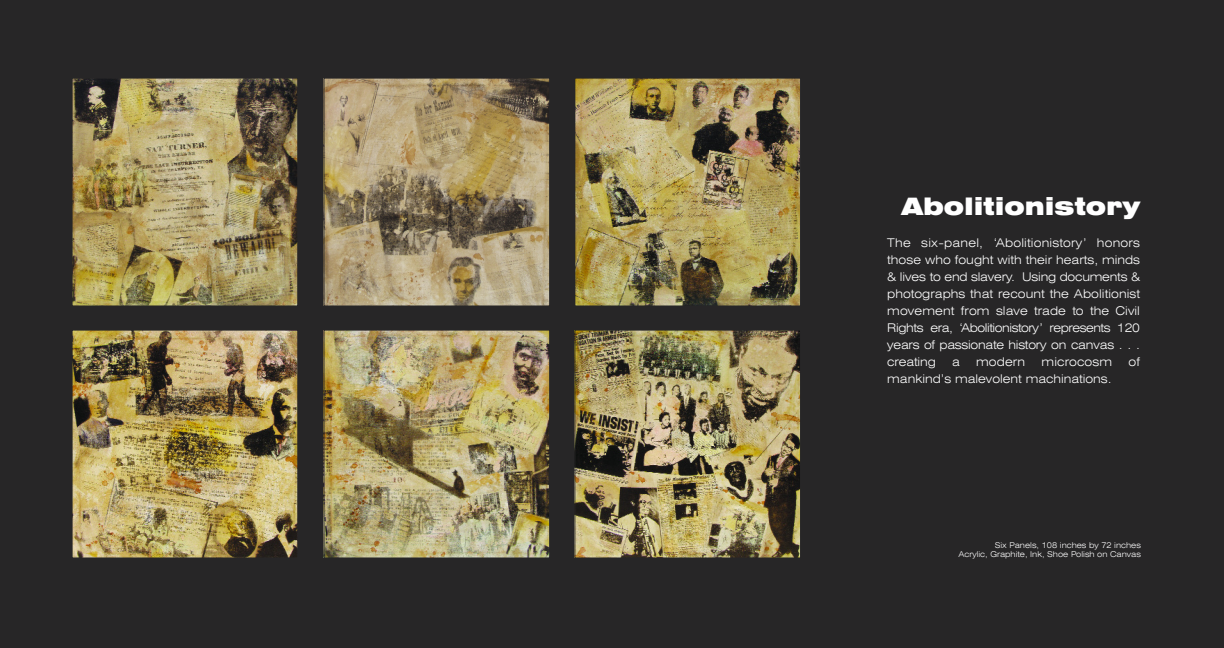
<style>
.page{position:relative;width:1224px;height:648px;background:#272627}
.page>*{position:absolute;margin:0;border:0;box-sizing:border-box;transform-origin:0 0}
.t1{font:900 expanded 24px "Swiss 721 BT";color:#fff}
.t2{font:300 expanded 12px/17px "Swiss 721 BT";letter-spacing:-.005em;color:#fff;text-align:justify}
.t3{font:300 expanded 8px/9.6px "Swiss 721 BT";color:#fff;text-align:right}
</style>
<div class="page">
<img style="left:74px;top:80px;width:222px;height:224px">
<div style="left:72px;top:78px;width:226px;height:228px;border:1px solid #272627"></div>
<img style="left:577px;top:332px;width:222px;height:224px">
<div style="left:575px;top:330px;width:226px;height:228px;border:1px solid #272627"></div>
<img style="left:326px;top:80px;width:222px;height:224px">
<div style="left:324px;top:78px;width:226px;height:228px;border:1px solid #272627"></div>
<img style="left:577px;top:80px;width:222px;height:224px">
<div style="left:575px;top:78px;width:226px;height:228px;border:1px solid #272627"></div>
<img style="left:74px;top:332px;width:222px;height:224px">
<div style="left:72px;top:330px;width:226px;height:228px;border:1px solid #272627"></div>
<img style="left:326px;top:332px;width:222px;height:224px">
<div style="left:324px;top:330px;width:226px;height:228px;border:1px solid #272627"></div>
<h1 class="t1" style="left:901px;top:197px;width:240px">Abolitionistory</h1>
<p class="t2" style="left:887px;top:235px;width:254px">The six-panel, ‘Abolitionistory’ honors those who fought with their hearts, minds &amp; lives to end slavery. Using documents &amp; photographs that recount the Abolitionist movement from slave trade to the Civil Rights era, ‘Abolitionistory’ represents 120 years of passionate history on canvas . . . creating</p>
<p class="t2" style="left:952px;top:354px;width:9px">a</p>
<p class="t2" style="left:976px;top:354px;width:50px">modern</p>
<p class="t2" style="left:1042px;top:354px;width:72px">microcosm</p>
<p class="t2" style="left:1129px;top:354px;width:13px">of</p>
<p class="t2" style="left:887px;top:371px;width:226px">mankind’s malevolent machinations.</p>
<p class="t3" style="left:958px;top:541px;width:184px">Six Panels, 108 inches by 72 inches<br>Acrylic, Graphite, Ink, Shoe Polish on Canvas</p>
</div>
